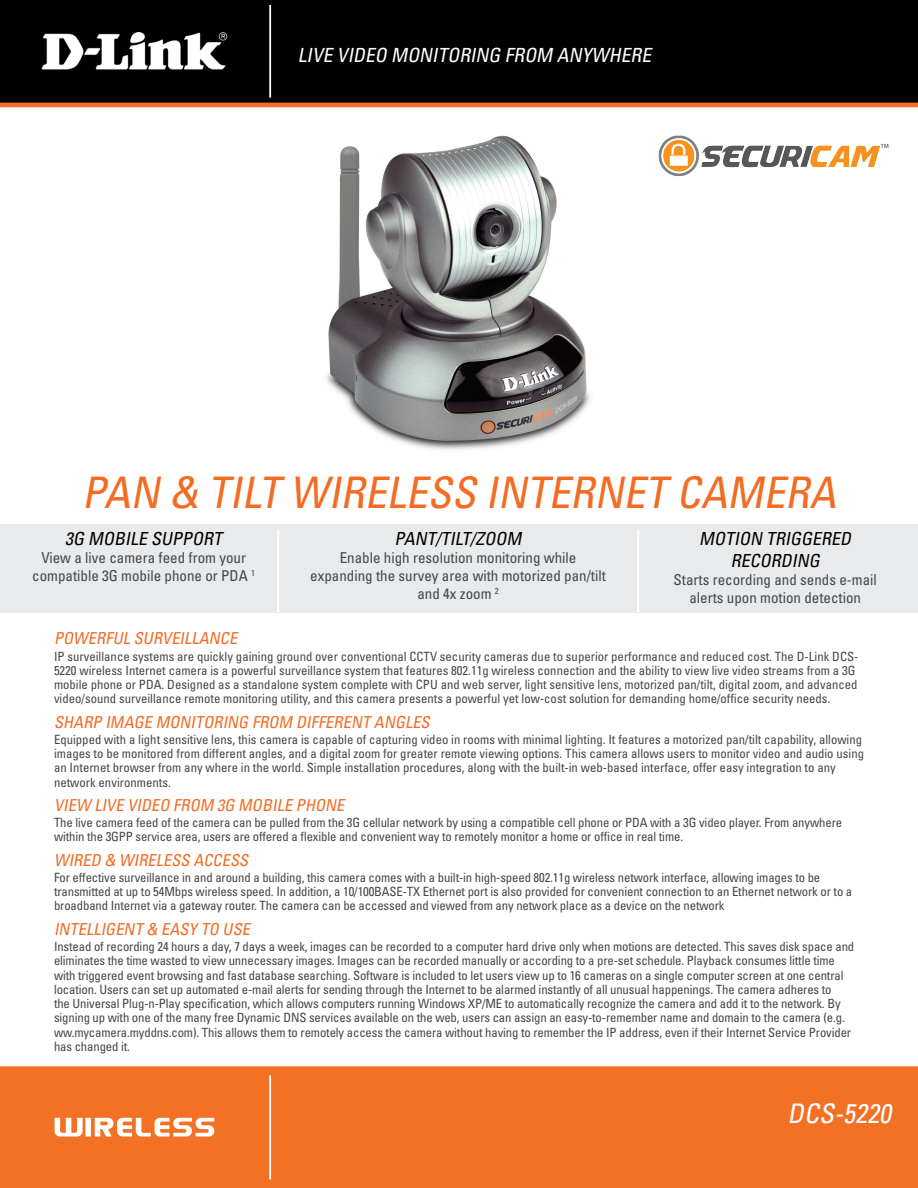
<style>
.page{position:relative;width:918px;height:1188px;background:#fff}
.page>*{position:absolute;margin:0;border:0;box-sizing:border-box;transform-origin:0 0}
.page_header{font:italic condensed 43.5px "Univers";color:#f36c24}
.t1{font:italic condensed 27px "Univers";color:#fff}
.page_title{font:italic condensed 19.5px "Univers";color:#fff}
.bullet_title{font:italic condensed 18px "Univers";color:#000}
.bullet_body{font:italic condensed 18px "Univers";color:#000}
.body_title{font:italic condensed 16.5px "Univers";color:#f36c24}
.bullet_body-2{font:condensed 15px/18px "Univers";color:#454647;text-align:center}
.body{font:condensed 12.75px/14.2px "Univers";letter-spacing:-.01em;color:#454647}
</style>
<div class="page">
<img style="left:0;top:0;width:918px;height:1188px">
<div style="left:0;top:524px;width:918px;height:88px;background:#e8eaeb"></div>
<hr style="left:277px;top:530px;width:2px;height:82px;background:#fff">
<hr style="left:637px;top:530px;width:2px;height:82px;background:#fff">
<img style="left:301px;top:123px;width:316px;height:341px">
<img style="left:651px;top:127px;width:241px;height:55px">
<p class="page_title" style="left:298px;top:43px;width:359px">LIVE VIDEO MONITORING FROM ANYWHERE</p>
<p class="page_header" style="left:82px;top:465px;width:765px">PAN &amp; TILT WIRELESS INTERNET CAMERA</p>
<p class="bullet_title" style="left:65px;top:527px;width:162px">3G MOBILE SUPPORT</p>
<p class="bullet_body-2" style="left:32px;top:548px;width:224px">View a live camera feed from your compatible 3G mobile phone or PDA <sup>1</sup></p>
<p class="bullet_body" style="left:395px;top:527px;width:132px">PANT/TILT/ZOOM</p>
<p class="bullet_body-2" style="left:310px;top:548px;width:297px">Enable high resolution monitoring while expanding the survey area with motorized pan/tilt and 4x zoom <sup>2</sup></p>
<p class="bullet_title" style="left:699px;top:527px;width:157px">MOTION TRIGGERED</p>
<p class="bullet_title" style="left:731px;top:549px;width:94px">RECORDING</p>
<p class="bullet_body-2" style="left:674px;top:570px;width:205px">Starts recording and sends e-mail alerts upon motion detection</p>
<p class="body_title" style="left:54px;top:628px;width:188px">POWERFUL SURVEILLANCE</p>
<p class="body" style="left:54px;top:649px;width:806px">IP surveillance systems are quickly gaining ground over conventional CCTV security cameras due to superior performance and reduced cost. The D-Link DCS-5220 wireless Internet camera is a powerful surveillance system that features 802.11g wireless connection and the ability to view live video streams from a 3G mobile phone or PDA. Designed as a standalone system complete with CPU and web server, light sensitive lens, motorized pan/tilt, digital zoom, and advanced video/sound surveillance remote monitoring utility, and this camera presents a powerful yet low-cost solution for demanding home/office security needs.</p>
<p class="body_title" style="left:54px;top:711px;width:381px">SHARP IMAGE MONITORING FROM DIFFERENT ANGLES</p>
<p class="body" style="left:54px;top:732px;width:812px">Equipped with a light sensitive lens, this camera is capable of capturing video in rooms with minimal lighting. It features a motorized pan/tilt capability, allowing images to be monitored from different angles, and a digital zoom for greater remote viewing options. This camera allows users to monitor video and audio using an Internet browser from any where in the world. Simple installation procedures, along with the built-in web-based interface, offer easy integration to any network environments.</p>
<p class="body_title" style="left:54px;top:794px;width:296px">VIEW LIVE VIDEO FROM 3G MOBILE PHONE</p>
<p class="body" style="left:54px;top:815px;width:790px">The live camera feed of the camera can be pulled from the 3G cellular network by using a compatible cell phone or PDA with a 3G video player. From anywhere within the 3GPP service area, users are offered a flexible and convenient way to remotely monitor a home or office in real time.</p>
<p class="body_title" style="left:54px;top:849px;width:199px">WIRED &amp; WIRELESS ACCESS</p>
<p class="body" style="left:54px;top:870px;width:800px">For effective surveillance in and around a building, this camera comes with a built-in high-speed 802.11g wireless network interface, allowing images to be transmitted at up to 54Mbps wireless speed. In addition, a 10/100BASE-TX Ethernet port is also provided for convenient connection to an Ethernet network or to a broadband Internet via a gateway router. The camera can be accessed and viewed from any network place as a device on the network</p>
<p class="body_title" style="left:54px;top:918px;width:201px">INTELLIGENT &amp; EASY TO USE</p>
<p class="body" style="left:54px;top:939px;width:802px">Instead of recording 24 hours a day, 7 days a week, images can be recorded to a computer hard drive only when motions are detected. This saves disk space and eliminates the time wasted to view unnecessary images. Images can be recorded manually or according to a pre-set schedule. Playback consumes little time with triggered event browsing and fast database searching. Software is included to let users view up to 16 cameras on a single computer screen at one central location. Users can set up automated e-mail alerts for sending through the Internet to be alarmed instantly of all unusual happenings. The camera adheres to<br>the Universal Plug-n-Play specification, which allows computers running Windows XP/ME to automatically recognize the camera and add it to the network. By signing up with one of the many free Dynamic DNS services available on the web, users can assign an easy-to-remember name and domain to the camera (e.g. ww.mycamera.myddns.com). This allows them to remotely access the camera without having to remember the IP address, even if their Internet Service Provider has changed it.</p>
<p class="t1" style="left:788px;top:1096px;width:111px">DCS-5220</p>
</div>
